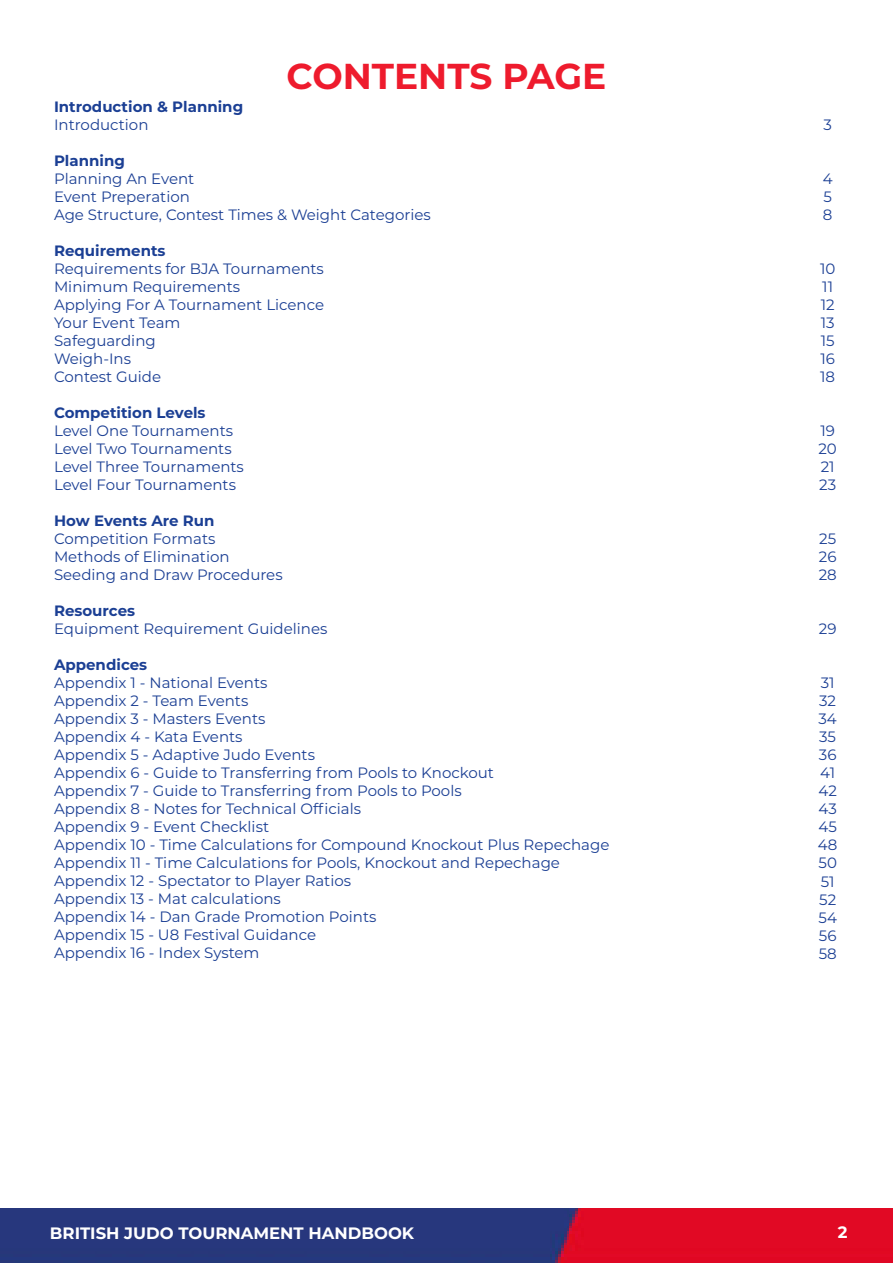
<style>
.page{position:relative;width:893px;height:1263px;background:#fff}
.page>*{position:absolute;margin:0;border:0;box-sizing:border-box;transform-origin:0 0}
.t1{font:700 36px "Montserrat";color:#ee1b2d}
.t2{font:700 16.5px "Montserrat";color:#fff}
.t3{font:15px "Montserrat";color:#1b3f94}
.t4{font:700 15px "Montserrat";color:#1b3f94}
</style>
<div class="page">
<img style="left:0;top:1209px;width:893px;height:54px">
<p class="t1" style="left:287px;top:50px;width:321px">CONTENTS PAGE</p>
<p class="t4" style="left:54px;top:96px;width:191px">Introduction &amp; Planning</p>
<p class="t3" style="left:54px;top:114px;width:96px">Introduction</p>
<p class="t4" style="left:54px;top:150px;width:72px">Planning</p>
<p class="t3" style="left:54px;top:168px;width:142px">Planning An Event</p>
<p class="t3" style="left:54px;top:186px;width:137px">Event Preperation</p>
<p class="t3" style="left:54px;top:204px;width:378px">Age Structure, Contest Times &amp; Weight Categories</p>
<p class="t4" style="left:54px;top:240px;width:113px">Requirements</p>
<p class="t3" style="left:54px;top:258px;width:271px">Requirements for BJA Tournaments</p>
<p class="t3" style="left:54px;top:276px;width:188px">Minimum Requirements</p>
<p class="t3" style="left:54px;top:294px;width:272px">Applying For A Tournament Licence</p>
<p class="t3" style="left:54px;top:312px;width:128px">Your Event Team</p>
<p class="t3" style="left:54px;top:330px;width:103px">Safeguarding</p>
<p class="t3" style="left:54px;top:348px;width:79px">Weigh-Ins</p>
<p class="t3" style="left:54px;top:366px;width:109px">Contest Guide</p>
<p class="t4" style="left:54px;top:402px;width:153px">Competition Levels</p>
<p class="t3" style="left:54px;top:420px;width:181px">Level One Tournaments</p>
<p class="t3" style="left:54px;top:438px;width:179px">Level Two Tournaments</p>
<p class="t3" style="left:54px;top:456px;width:191px">Level Three Tournaments</p>
<p class="t3" style="left:54px;top:474px;width:183px">Level Four Tournaments</p>
<p class="t4" style="left:54px;top:510px;width:162px">How Events Are Run</p>
<p class="t3" style="left:54px;top:528px;width:163px">Competition Formats</p>
<p class="t3" style="left:54px;top:546px;width:177px">Methods of Elimination</p>
<p class="t3" style="left:54px;top:564px;width:230px">Seeding and Draw Procedures</p>
<p class="t4" style="left:54px;top:600px;width:83px">Resources</p>
<p class="t3" style="left:54px;top:618px;width:275px">Equipment Requirement Guidelines</p>
<p class="t4" style="left:54px;top:654px;width:95px">Appendices</p>
<p class="t3" style="left:54px;top:672px;width:215px">Appendix 1 - National Events</p>
<p class="t3" style="left:54px;top:690px;width:196px">Appendix 2 - Team Events</p>
<p class="t3" style="left:54px;top:708px;width:213px">Appendix 3 - Masters Events</p>
<p class="t3" style="left:54px;top:726px;width:190px">Appendix 4 - Kata Events</p>
<p class="t3" style="left:54px;top:744px;width:262px">Appendix 5 - Adaptive Judo Events</p>
<p class="t3" style="left:54px;top:762px;width:441px">Appendix 6 - Guide to Transferring from Pools to Knockout</p>
<p class="t3" style="left:54px;top:780px;width:409px">Appendix 7 - Guide to Transferring from Pools to Pools</p>
<p class="t3" style="left:54px;top:798px;width:309px">Appendix 8 - Notes for Technical Officials</p>
<p class="t3" style="left:54px;top:816px;width:217px">Appendix 9 - Event Checklist</p>
<p class="t3" style="left:54px;top:834px;width:557px">Appendix 10 - Time Calculations for Compound Knockout Plus Repechage</p>
<p class="t3" style="left:54px;top:852px;width:507px">Appendix 11 - Time Calculations for Pools, Knockout and Repechage</p>
<p class="t3" style="left:54px;top:870px;width:299px">Appendix 12 - Spectator to Player Ratios</p>
<p class="t3" style="left:54px;top:888px;width:228px">Appendix 13 - Mat calculations</p>
<p class="t3" style="left:54px;top:906px;width:324px">Appendix 14 - Dan Grade Promotion Points</p>
<p class="t3" style="left:54px;top:924px;width:264px">Appendix 15 - U8 Festival Guidance</p>
<p class="t3" style="left:54px;top:942px;width:207px">Appendix 16 - Index System</p>
<p class="t3" style="left:823px;top:115px;width:10px">3</p>
<p class="t3" style="left:823px;top:169px;width:11px">4</p>
<p class="t3" style="left:823px;top:187px;width:10px">5</p>
<p class="t3" style="left:823px;top:205px;width:11px">8</p>
<p class="t3" style="left:820px;top:259px;width:17px">10</p>
<p class="t3" style="left:822px;top:277px;width:12px">11</p>
<p class="t3" style="left:821px;top:295px;width:15px">12</p>
<p class="t3" style="left:821px;top:313px;width:15px">13</p>
<p class="t3" style="left:821px;top:331px;width:15px">15</p>
<p class="t3" style="left:820px;top:349px;width:16px">16</p>
<p class="t3" style="left:820px;top:367px;width:16px">18</p>
<p class="t3" style="left:820px;top:421px;width:16px">19</p>
<p class="t3" style="left:818px;top:439px;width:20px">20</p>
<p class="t3" style="left:821px;top:457px;width:15px">21</p>
<p class="t3" style="left:819px;top:475px;width:18px">23</p>
<p class="t3" style="left:819px;top:529px;width:19px">25</p>
<p class="t3" style="left:819px;top:547px;width:19px">26</p>
<p class="t3" style="left:819px;top:565px;width:20px">28</p>
<p class="t3" style="left:819px;top:619px;width:19px">29</p>
<p class="t3" style="left:821px;top:673px;width:15px">31</p>
<p class="t3" style="left:819px;top:691px;width:18px">32</p>
<p class="t3" style="left:818px;top:709px;width:20px">34</p>
<p class="t3" style="left:819px;top:727px;width:18px">35</p>
<p class="t3" style="left:819px;top:745px;width:19px">36</p>
<p class="t3" style="left:820px;top:763px;width:16px">41</p>
<p class="t3" style="left:818px;top:781px;width:20px">42</p>
<p class="t3" style="left:819px;top:799px;width:20px">43</p>
<p class="t3" style="left:818px;top:817px;width:20px">45</p>
<p class="t3" style="left:818px;top:835px;width:21px">48</p>
<p class="t3" style="left:818px;top:853px;width:20px">50</p>
<p class="t3" style="left:821px;top:871px;width:15px">51</p>
<p class="t3" style="left:819px;top:889px;width:18px">52</p>
<p class="t3" style="left:818px;top:907px;width:20px">54</p>
<p class="t3" style="left:819px;top:925px;width:19px">56</p>
<p class="t3" style="left:819px;top:943px;width:20px">58</p>
<p class="t2" style="left:50px;top:1221px;width:366px">BRITISH JUDO TOURNAMENT HANDBOOK</p>
<p class="t2" style="left:838px;top:1221px;width:11px">2</p>
</div>
